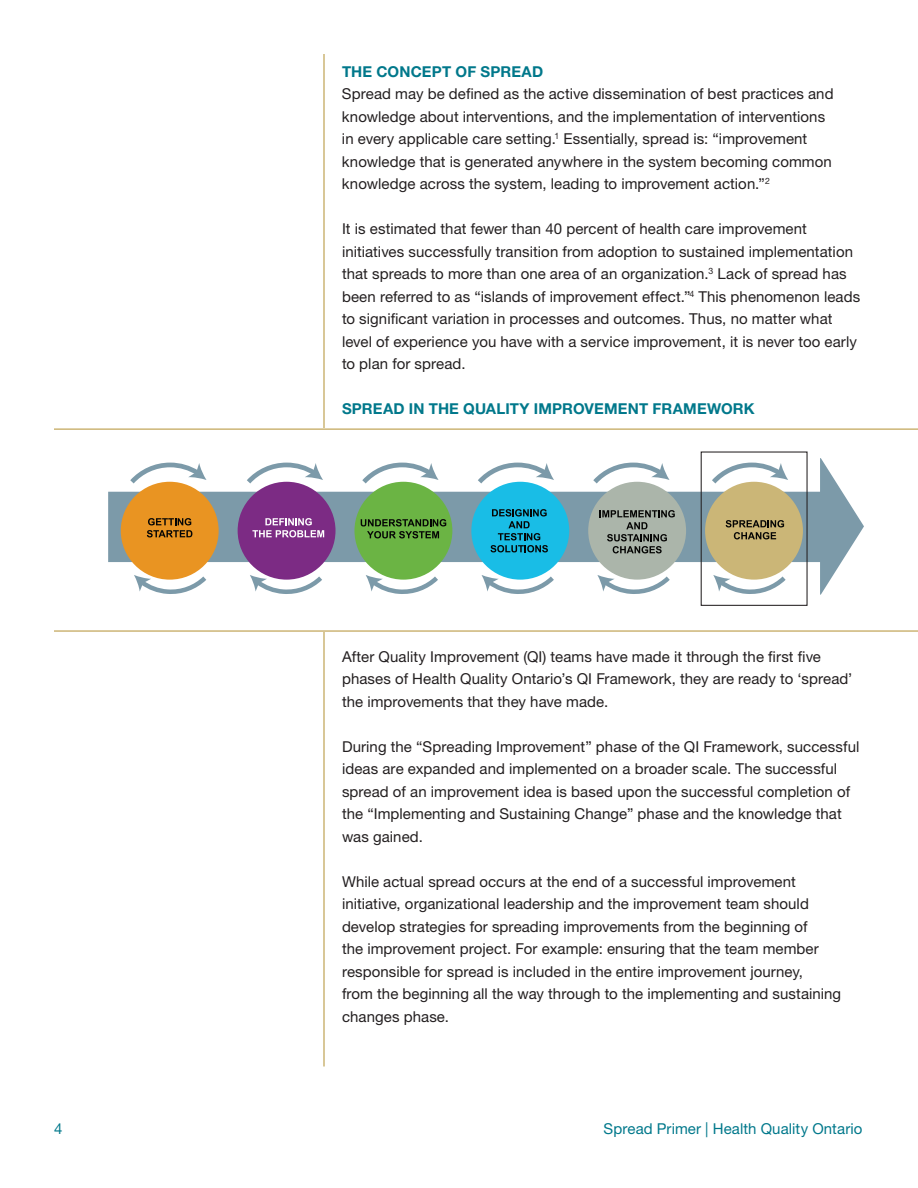
<style>
.page{position:relative;width:918px;height:1188px;background:#fff}
.page>*{position:absolute;margin:0;border:0;box-sizing:border-box;transform-origin:0 0}
.t1{font:15px/22.5px "Helvetica Neue LT Std";letter-spacing:.005em;color:#231f20}
.t2{font:700 15px "Helvetica Neue LT Std";letter-spacing:.015em;color:#00788b}
.t3{font:15px "Helvetica Neue LT Std";letter-spacing:.005em;color:#00788b}
</style>
<div class="page">
<hr style="left:323px;top:54px;width:2px;height:1012px;background:#ccb576">
<div style="left:90px;top:428px;width:828px;height:204px;background:#fff"></div>
<svg style="left:134px;top:572px;width:73px;height:22px"></svg>
<svg style="left:250px;top:572px;width:72px;height:22px"></svg>
<svg style="left:366px;top:572px;width:72px;height:22px"></svg>
<svg style="left:482px;top:572px;width:72px;height:22px"></svg>
<svg style="left:597px;top:573px;width:73px;height:21px"></svg>
<svg style="left:713px;top:573px;width:73px;height:21px"></svg>
<div style="left:108px;top:492px;width:723px;height:70px;background:#7c9aa9"></div>
<svg style="left:820px;top:458px;width:44px;height:137px"></svg>
<div style="left:121px;top:482px;width:98px;height:98px;background:#e99422;border-radius:50%"></div>
<div style="left:238px;top:482px;width:98px;height:98px;background:#7c2b84;border-radius:50%"></div>
<div style="left:354px;top:482px;width:98px;height:98px;background:#6bb444;border-radius:50%"></div>
<div style="left:471px;top:482px;width:98px;height:98px;background:#19bde6;border-radius:50%"></div>
<div style="left:588px;top:482px;width:98px;height:98px;background:#abb5aa;border-radius:50%"></div>
<div style="left:705px;top:482px;width:98px;height:98px;background:#cbb677;border-radius:50%"></div>
<svg style="left:130px;top:462px;width:76px;height:27px"></svg>
<svg style="left:247px;top:462px;width:76px;height:27px"></svg>
<svg style="left:362px;top:462px;width:77px;height:27px"></svg>
<svg style="left:478px;top:462px;width:76px;height:27px"></svg>
<svg style="left:593px;top:462px;width:77px;height:27px"></svg>
<svg style="left:712px;top:462px;width:76px;height:27px"></svg>
<svg style="left:147px;top:518px;width:45px;height:19px"></svg>
<svg style="left:252px;top:518px;width:72px;height:19px"></svg>
<svg style="left:361px;top:519px;width:85px;height:19px"></svg>
<svg style="left:491px;top:509px;width:57px;height:43px"></svg>
<svg style="left:600px;top:510px;width:75px;height:43px"></svg>
<svg style="left:726px;top:520px;width:58px;height:19px"></svg>
<div style="left:701px;top:452px;width:107px;height:154px;border:1px solid #231f20"></div>
<hr style="left:54px;top:428px;width:864px;height:2px;background:#ccb576">
<hr style="left:54px;top:630px;width:864px;height:2px;background:#ccb576">
<p class="t2" style="left:342px;top:62px;width:203px">THE CONCEPT OF SPREAD</p>
<p class="t1" style="left:342px;top:82px;width:493px">Spread may be defined as the active dissemination of best practices and knowledge about interventions, and the implementation of interventions in every applicable care setting.<sup>1</sup> Essentially, spread is: “improvement knowledge that is generated anywhere in the system becoming common knowledge across the system, leading to improvement action.”<sup>2</sup></p>
<p class="t1" style="left:342px;top:217px;width:520px">It is estimated that fewer than 40 percent of health care improvement initiatives successfully transition from adoption to sustained implementation that spreads to more than one area of an organization.<sup>3</sup> Lack of spread has been referred to as “islands of improvement effect.”<sup>4</sup> This phenomenon leads to significant variation in processes and outcomes. Thus, no matter what level of experience you have with a service improvement, it is never too early to plan for spread.</p>
<p class="t2" style="left:342px;top:399px;width:414px">SPREAD IN THE QUALITY IMPROVEMENT FRAMEWORK</p>
<p class="t1" style="left:342px;top:645px;width:512px">After Quality Improvement (QI) teams have made it through the first five phases of Health Quality Ontario’s QI Framework, they are ready to ‘spread’ the improvements that they have made.</p>
<p class="t1" style="left:342px;top:735px;width:519px">During the “Spreading Improvement” phase of the QI Framework, successful ideas are expanded and implemented on a broader scale. The successful spread of an improvement idea is based upon the successful completion of the “Implementing and Sustaining Change” phase and the knowledge that was gained.</p>
<p class="t1" style="left:342px;top:870px;width:501px">While actual spread occurs at the end of a successful improvement initiative, organizational leadership and the improvement team should develop strategies for spreading improvements from the beginning of<br>the improvement project. For example: ensuring that the team member responsible for spread is included in the entire improvement journey,<br>from the beginning all the way through to the implementing and sustaining changes phase.</p>
<p class="t3" style="left:54px;top:1120px;width:10px">4</p>
<p class="t3" style="left:604px;top:1120px;width:260px">Spread Primer | Health Quality Ontario</p>
</div>
